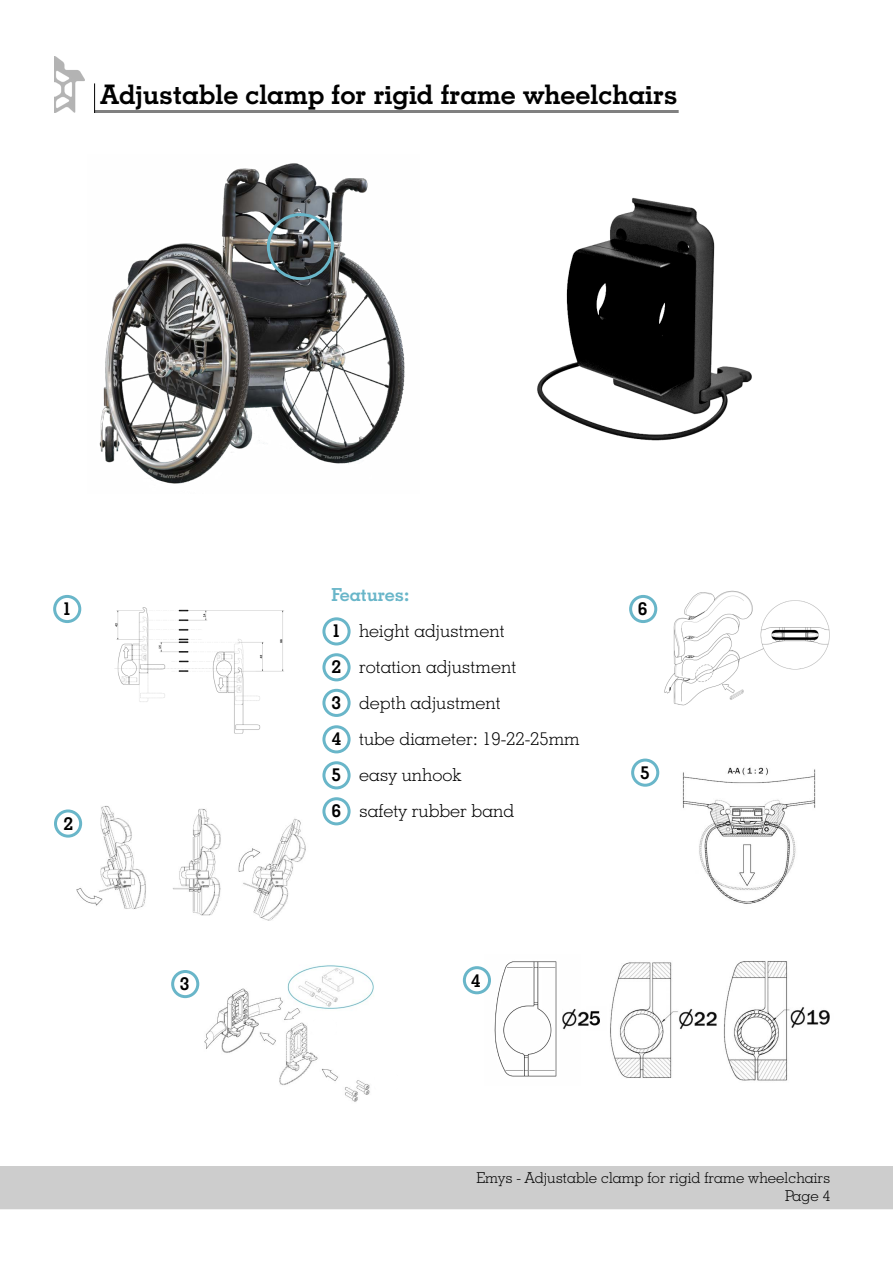
<style>
.page{position:relative;width:893px;height:1263px;background:#fff}
.page>*{position:absolute;margin:0;border:0;box-sizing:border-box;transform-origin:0 0}
.t1{font:700 27px "Geometric Slab 703 BT";color:#000}
.t2{font:300 18px/36px "Geometric Slab 703 BT";color:#000}
.t3{font:700 18px "Geometric Slab 703 BT";color:#000}
.t4{font:300 15px/18px "Geometric Slab 703 BT";color:#000;text-align:right}
.s1{font-weight:700;color:#69b6c9}
.s2{font-weight:700}
</style>
<div class="page">
<img style="left:54px;top:57px;width:30px;height:56px">
<hr style="left:94px;top:83px;width:1px;height:30px;background:#000">
<img style="left:99px;top:163px;width:306px;height:321px">
<div style="left:0;top:1167px;width:893px;height:42px;background:#cdcdcd"></div>
<img style="left:537px;top:197px;width:215px;height:244px">
<div style="left:267px;top:213px;width:67px;height:67px;border:3px solid #69b6c9;border-radius:50%"></div>
<img style="left:114px;top:607px;width:170px;height:127px">
<img style="left:610px;top:961px;width:220px;height:120px">
<img style="left:682px;top:767px;width:134px;height:137px">
<div style="left:322px;top:617px;width:29px;height:28px;border:3px solid #69b6c9;border-radius:50%"></div>
<div style="left:322px;top:653px;width:29px;height:28px;border:3px solid #69b6c9;border-radius:50%"></div>
<div style="left:322px;top:725px;width:29px;height:28px;border:3px solid #69b6c9;border-radius:50%"></div>
<div style="left:322px;top:761px;width:29px;height:28px;border:3px solid #69b6c9;border-radius:50%"></div>
<div style="left:322px;top:689px;width:29px;height:28px;border:3px solid #69b6c9;border-radius:50%"></div>
<div style="left:322px;top:797px;width:29px;height:28px;border:3px solid #69b6c9;border-radius:50%"></div>
<div style="left:53px;top:595px;width:28px;height:28px;border:3px solid #69b6c9;border-radius:50%"></div>
<div style="left:629px;top:595px;width:28px;height:28px;border:3px solid #69b6c9;border-radius:50%"></div>
<div style="left:631px;top:758px;width:28px;height:29px;border:3px solid #69b6c9;border-radius:50%"></div>
<div style="left:463px;top:966px;width:28px;height:28px;border:3px solid #69b6c9;border-radius:50%"></div>
<img style="left:204px;top:965px;width:170px;height:137px">
<img style="left:76px;top:806px;width:230px;height:114px">
<div style="left:54px;top:809px;width:28px;height:29px;border:3px solid #69b6c9;border-radius:50%"></div>
<div style="left:171px;top:970px;width:28px;height:28px;border:3px solid #69b6c9;border-radius:50%"></div>
<img style="left:664px;top:590px;width:166px;height:116px">
<div style="left:311px;top:1016px;width:26px;height:24px;background:#fff;border-radius:50%"></div>
<div style="left:744px;top:688px;width:19px;height:18px;background:#fff;border-radius:50%"></div>
<img style="left:580px;top:1011px;width:6px;height:15px">
<img style="left:586px;top:1011px;width:14px;height:15px">
<img style="left:485px;top:961px;width:95px;height:116px">
<h1 class="t1" style="left:101px;top:78px;width:579px">Adjustable clamp for rigid frame wheelchairs</h1>
<p class="t2" style="left:331px;top:577px;width:250px"><span class="s1">Features:<br></span><span class="s2">1</span> height adjustment<br><span class="s2">2</span> rotation adjustment<br><span class="s2">3</span> depth adjustment<br><span class="s2">4</span> tube diameter: 19-22-25mm<br><span class="s2">5</span> easy unhook<br><span class="s2">6</span> safety rubber band</p>
<p class="t3" style="left:62px;top:598px;width:11px">1</p>
<p class="t3" style="left:638px;top:598px;width:11px">6</p>
<p class="t3" style="left:640px;top:762px;width:11px">5</p>
<p class="t3" style="left:64px;top:813px;width:11px">2</p>
<p class="t3" style="left:180px;top:972px;width:11px">3</p>
<p class="t3" style="left:471px;top:969px;width:11px">4</p>
<p class="t4" style="left:476px;top:1169px;width:356px">Emys - Adjustable clamp for rigid frame wheelchairs<br>Page 4</p>
</div>
